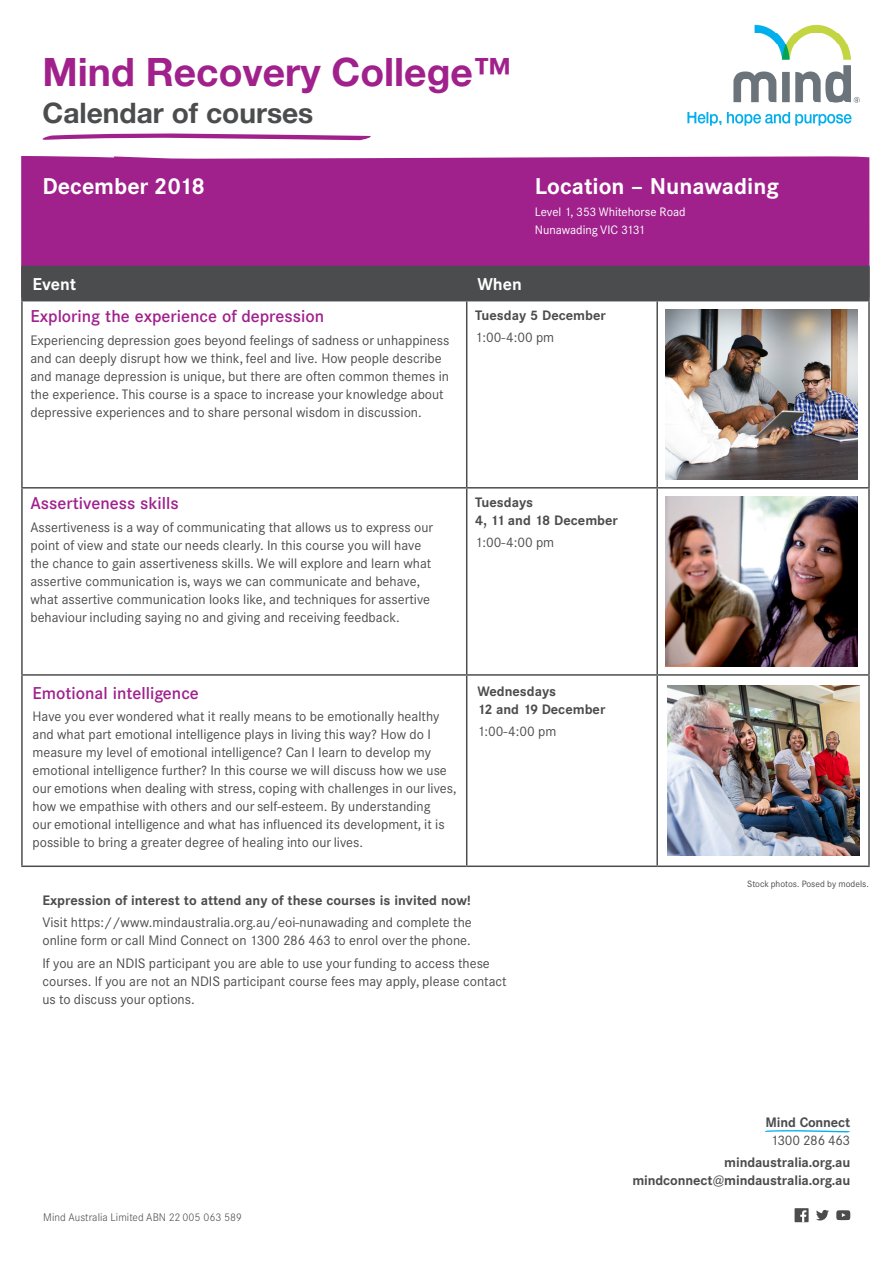
<style>
.page{position:relative;width:893px;height:1263px;background:#fff}
.page>*{position:absolute;margin:0;border:0;box-sizing:border-box;transform-origin:0 0}
.t1{font:700 39px "Helvetica Neue";color:#a0218c}
.t2{font:700 28.2px "Helvetica Neue";color:#4b4c4d}
.t3{font:700 22.5px "Corporate SBQ";color:#fff}
.t4{font:500 16.8px "Corporate SBQ";color:#a0218c}
.t5{font:700 16.8px "Corporate SBQ";color:#fff}
.t6{font:13.5px/18px "Corporate SBQ";color:#4b4c4d}
.t7{font:700 13.5px/18px "Corporate SBQ";color:#4b4c4d}
.t8{font:12px/18px "Corporate SBQ";color:#fff}
.t9{font:300 10.8px "Corporate SBQ";letter-spacing:.005em;color:#4b4c4d}
.t10{font:9px "Corporate SBQ";color:#4b4c4d}
</style>
<div class="page">
<svg style="left:42px;top:133px;width:329px;height:7px"></svg>
<div style="left:21px;top:156px;width:848px;height:110px;background:#a0218c"></div>
<div style="left:23px;top:267px;width:845px;height:33px;background:#4b4c4d"></div>
<hr style="left:21px;top:266px;width:446px;height:1px;background:#4b4c4d">
<hr style="left:21px;top:267px;width:2px;height:33px;background:#4b4c4d">
<hr style="left:467px;top:266px;width:190px;height:1px;background:#4b4c4d">
<hr style="left:466px;top:267px;width:1px;height:33px;background:#4b4c4d">
<hr style="left:657px;top:266px;width:213px;height:1px;background:#4b4c4d">
<hr style="left:868px;top:267px;width:2px;height:33px;background:#4b4c4d">
<hr style="left:21px;top:300px;width:446px;height:1px;background:#4b4c4d">
<hr style="left:21px;top:301px;width:2px;height:186px;background:#4b4c4d">
<hr style="left:467px;top:300px;width:190px;height:1px;background:#4b4c4d">
<hr style="left:466px;top:301px;width:1px;height:186px;background:#4b4c4d">
<hr style="left:657px;top:300px;width:213px;height:1px;background:#4b4c4d">
<hr style="left:656px;top:301px;width:2px;height:186px;background:#4b4c4d">
<hr style="left:868px;top:301px;width:2px;height:186px;background:#4b4c4d">
<hr style="left:21px;top:487px;width:446px;height:1px;background:#4b4c4d">
<hr style="left:21px;top:488px;width:2px;height:186px;background:#4b4c4d">
<hr style="left:467px;top:487px;width:190px;height:1px;background:#4b4c4d">
<hr style="left:466px;top:488px;width:1px;height:186px;background:#4b4c4d">
<hr style="left:657px;top:487px;width:213px;height:1px;background:#4b4c4d">
<hr style="left:656px;top:488px;width:2px;height:186px;background:#4b4c4d">
<hr style="left:868px;top:488px;width:2px;height:186px;background:#4b4c4d">
<hr style="left:21px;top:674px;width:446px;height:2px;background:#4b4c4d">
<hr style="left:21px;top:676px;width:2px;height:189px;background:#4b4c4d">
<hr style="left:467px;top:674px;width:190px;height:2px;background:#4b4c4d">
<hr style="left:466px;top:676px;width:1px;height:189px;background:#4b4c4d">
<hr style="left:657px;top:674px;width:213px;height:2px;background:#4b4c4d">
<hr style="left:656px;top:676px;width:2px;height:189px;background:#4b4c4d">
<hr style="left:868px;top:676px;width:2px;height:189px;background:#4b4c4d">
<hr style="left:21px;top:865px;width:446px;height:2px;background:#4b4c4d">
<hr style="left:467px;top:865px;width:190px;height:2px;background:#4b4c4d">
<hr style="left:657px;top:865px;width:213px;height:2px;background:#4b4c4d">
<img style="left:666px;top:309px;width:191px;height:170px">
<img style="left:666px;top:496px;width:191px;height:170px">
<img style="left:668px;top:685px;width:191px;height:171px">
<img style="left:687px;top:24px;width:173px;height:102px">
<svg style="left:765px;top:1130px;width:85px;height:2px"></svg>
<svg style="left:836px;top:1210px;width:14px;height:10px"></svg>
<svg style="left:816px;top:1210px;width:13px;height:10px"></svg>
<div style="left:795px;top:1208px;width:14px;height:14px;background:#4b4c4d"></div>
<svg style="left:800px;top:1210px;width:6px;height:12px"></svg>
<h1 class="t1" style="left:43px;top:41px;width:471px">Mind Recovery College™</h1>
<h2 class="t2" style="left:43px;top:91px;width:272px">Calendar of courses</h2>
<h3 class="t3" style="left:43px;top:172px;width:164px">December 2018</h3>
<h3 class="t3" style="left:535px;top:172px;width:246px">Location – Nunawading</h3>
<p class="t8" style="left:535px;top:203px;width:152px">Level 1, 353 Whitehorse Road<br>Nunawading VIC 3131</p>
<p class="t5" style="left:33px;top:274px;width:45px">Event</p>
<p class="t5" style="left:477px;top:274px;width:46px">When</p>
<p class="t4" style="left:30px;top:306px;width:295px">Exploring the experience of depression</p>
<p class="t6" style="left:30px;top:331px;width:420px">Experiencing depression goes beyond feelings of sadness or unhappiness and can deeply disrupt how we think, feel and live. How people describe and manage depression is unique, but there are often common themes in the experience. This course is a space to increase your knowledge about depressive experiences and to share personal wisdom in discussion.</p>
<p class="t7" style="left:475px;top:306px;width:132px">Tuesday 5 December</p>
<p class="t6" style="left:475px;top:328px;width:80px">1:00-4:00 pm</p>
<p class="t4" style="left:30px;top:493px;width:150px">Assertiveness skills</p>
<p class="t6" style="left:30px;top:518px;width:404px">Assertiveness is a way of communicating that allows us to express our point of view and state our needs clearly. In this course you will have the chance to gain assertiveness skills. We will explore and learn what assertive communication is, ways we can communicate and behave, what assertive communication looks like, and techniques for assertive behaviour including saying no and giving and receiving feedback.</p>
<p class="t7" style="left:475px;top:493px;width:144px">Tuesdays<br>4, 11 and 18 December</p>
<p class="t6" style="left:475px;top:533px;width:80px">1:00-4:00 pm</p>
<p class="t4" style="left:33px;top:683px;width:168px">Emotional intelligence</p>
<p class="t6" style="left:33px;top:707px;width:426px">Have you ever wondered what it really means to be emotionally healthy and what part emotional intelligence plays in living this way? How do I measure my level of emotional intelligence? Can I learn to develop my emotional intelligence further? In this course we will discuss how we use our emotions when dealing with stress, coping with challenges in our lives, how we empathise with others and our self-esteem. By understanding<br>our emotional intelligence and what has influenced its development, it is possible to bring a greater degree of healing into our lives.</p>
<p class="t7" style="left:477px;top:682px;width:130px">Wednesdays<br>12 and 19 December</p>
<p class="t6" style="left:477px;top:723px;width:80px">1:00-4:00 pm</p>
<p class="t7" style="left:42px;top:891px;width:430px">Expression of interest to attend any of these courses is invited now!</p>
<p class="t6" style="left:42px;top:913px;width:431px">Visit https://www.mindaustralia.org.au/eoi-nunawading and complete the online form or call Mind Connect on 1300 286 463 to enrol over the phone.</p>
<p class="t6" style="left:42px;top:954px;width:466px">If you are an NDIS participant you are able to use your funding to access these courses. If you are not an NDIS participant course fees may apply, please contact us to discuss your options.</p>
<p class="t10" style="left:747px;top:878px;width:123px">Stock photos. Posed by models.</p>
<p class="t9" style="left:43px;top:1211px;width:200px">Mind Australia Limited ABN 22 005 063 589</p>
<p class="t7" style="left:765px;top:1114px;width:86px">Mind Connect</p>
<p class="t6" style="left:771px;top:1132px;width:81px">1300 286 463</p>
<p class="t7" style="left:632px;top:1154px;width:219px;text-align:right">mindaustralia.org.au mindconnect@mindaustralia.org.au</p>
</div>
